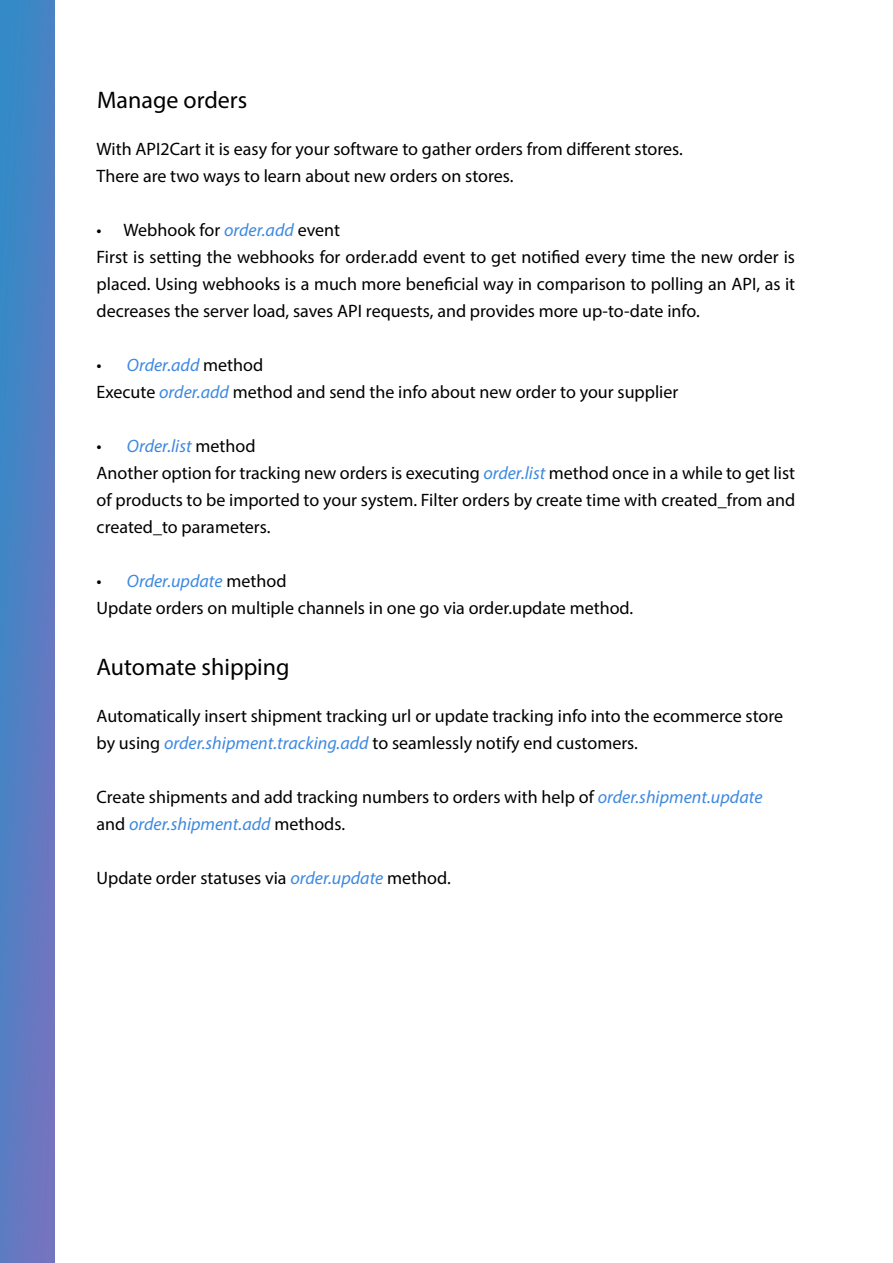
<style>
.page{position:relative;width:893px;height:1263px;background:#fff}
.page>*{position:absolute;margin:0;border:0;box-sizing:border-box;transform-origin:0 0}
.t1{font:24px "Myriad Pro";color:#000}
.t2{font:18px/27px "Myriad Pro";color:#000;text-align:justify}
.t3{font:italic 18px "Myriad Pro";color:#3e89e0}
.s1{font-style:italic;color:#3e89e0}
.s2{color:#000}
.s3{font-style:normal;color:#000}
</style>
<div class="page">
<img style="left:1px;top:0;width:53px;height:1263px">
<p class="t1" style="left:97px;top:85px;width:152px">Manage orders</p>
<p class="t2" style="left:97px;top:135px;width:588px">With API2Cart it is easy for your software to gather orders from different stores.</p>
<p class="t2" style="left:97px;top:162px;width:418px">There are two ways to learn about new orders on stores.</p>
<p class="t2" style="left:97px;top:216px;width:245px">• Webhook for <span class="s1">order.add</span> event</p>
<p class="t2" style="left:97px;top:243px;width:700px">First is setting the webhooks for order.add event to get notified every time the new order is placed. Using webhooks is a much more beneficial way in comparison to polling an API, as it decreases the server load, saves API requests, and provides more up-to-date info.</p>
<p class="t3" style="left:97px;top:354px;width:168px"><span class="s2">•</span> Order.add <span class="s3">method</span></p>
<p class="t2" style="left:97px;top:378px;width:583px">Execute <span class="s1">order.add</span> method and send the info about new order to your supplier</p>
<p class="t3" style="left:97px;top:435px;width:160px"><span class="s2">•</span> Order.list <span class="s3">method</span></p>
<p class="t2" style="left:97px;top:459px;width:700px">Another option for tracking new orders is executing <span class="s1">order.list</span> method once in a while to get list of products to be imported to your system. Filter orders by create time with created_from and created_to parameters.</p>
<p class="t3" style="left:97px;top:570px;width:191px"><span class="s2">•</span> Order.update <span class="s3">method</span></p>
<p class="t2" style="left:97px;top:594px;width:538px">Update orders on multiple channels in one go via order.update method.</p>
<p class="t1" style="left:97px;top:652px;width:195px">Automate shipping</p>
<p class="t2" style="left:97px;top:702px;width:688px">Automatically insert shipment tracking url or update tracking info into the ecommerce store</p>
<p class="t2" style="left:97px;top:729px;width:543px">by using <span class="s1">order.shipment.tracking.add</span> to seamlessly notify end customers.</p>
<p class="t2" style="left:97px;top:783px;width:667px">Create shipments and add tracking numbers to orders with help of <span class="s1">order.shipment.update</span></p>
<p class="t3" style="left:97px;top:813px;width:250px"><span class="s3">and</span> order.shipment.add <span class="s3">methods.</span></p>
<p class="t2" style="left:97px;top:864px;width:356px">Update order statuses via <span class="s1">order.update</span> method.</p>
</div>
